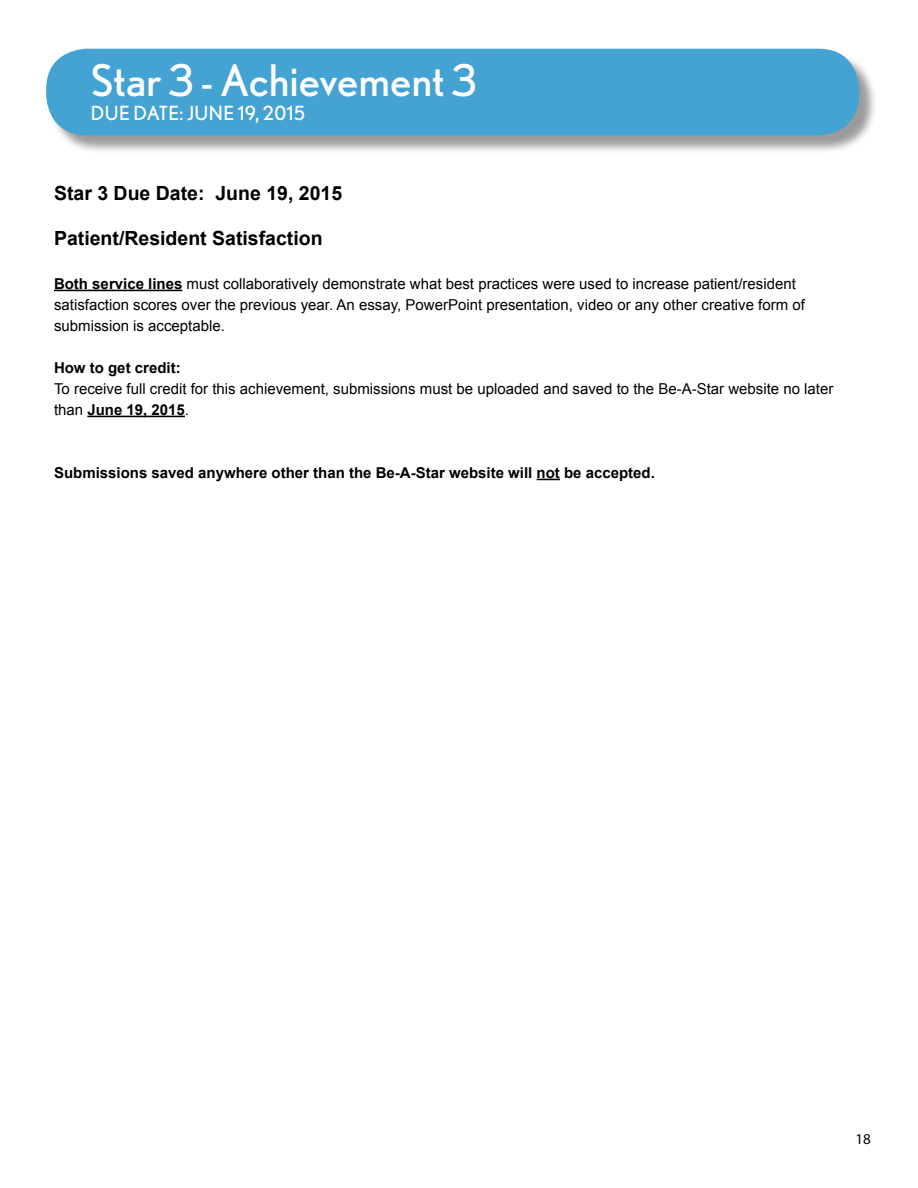
<style>
.page{position:relative;width:918px;height:1188px;background:#fff}
.page>*{position:absolute;margin:0;border:0;box-sizing:border-box;transform-origin:0 0}
.t1{font:43.5px "Nobel";color:#fff}
.t2{font:700 19.5px "Arial";color:#000}
.t3{font:19.5px "Nobel";letter-spacing:.02em;color:#fff}
.t4{font:15px/21px "Arial";color:#000}
.t5{font:700 15px "Arial";color:#000}
.t6{font:15px "Myriad Pro";color:#000}
.s1{font-weight:700}
</style>
<div class="page">
<div style="left:48px;top:51px;width:830px;height:103px;background:#000;opacity:.4"></div>
<div style="left:46px;top:49px;width:813px;height:86px;background:#45a3d4;border-radius:40px"></div>
<hr style="left:54px;top:290px;width:128px;height:1px;background:#000">
<hr style="left:87px;top:416px;width:98px;height:1px;background:#000">
<svg style="left:537px;top:479px;width:23px;height:1px"></svg>
<h1 class="t1" style="left:91px;top:56px;width:388px">Star 3 - Achievement 3</h1>
<h2 class="t3" style="left:91px;top:101px;width:216px">Due Date: June 19, 2015</h2>
<h2 class="t2" style="left:54px;top:180px;width:290px">Star 3 Due Date: June 19, 2015</h2>
<h2 class="t2" style="left:54px;top:226px;width:270px">Patient/Resident Satisfaction</h2>
<p class="t4" style="left:54px;top:273px;width:752px"><span class="s1">Both service lines</span> must collaboratively demonstrate what best practices were used to increase patient/resident satisfaction scores over the previous year. An essay, PowerPoint presentation, video or any other creative form of submission is acceptable.</p>
<p class="t5" style="left:54px;top:358px;width:128px">How to get credit:</p>
<p class="t4" style="left:54px;top:378px;width:781px">To receive full credit for this achievement, submissions must be uploaded and saved to the Be-A-Star website no later than <span class="s1">June 19, 2015</span>.</p>
<p class="t5" style="left:54px;top:463px;width:602px">Submissions saved anywhere other than the Be-A-Star website will not be accepted.</p>
<p class="t6" style="left:855px;top:1130px;width:17px">18</p>
</div>
